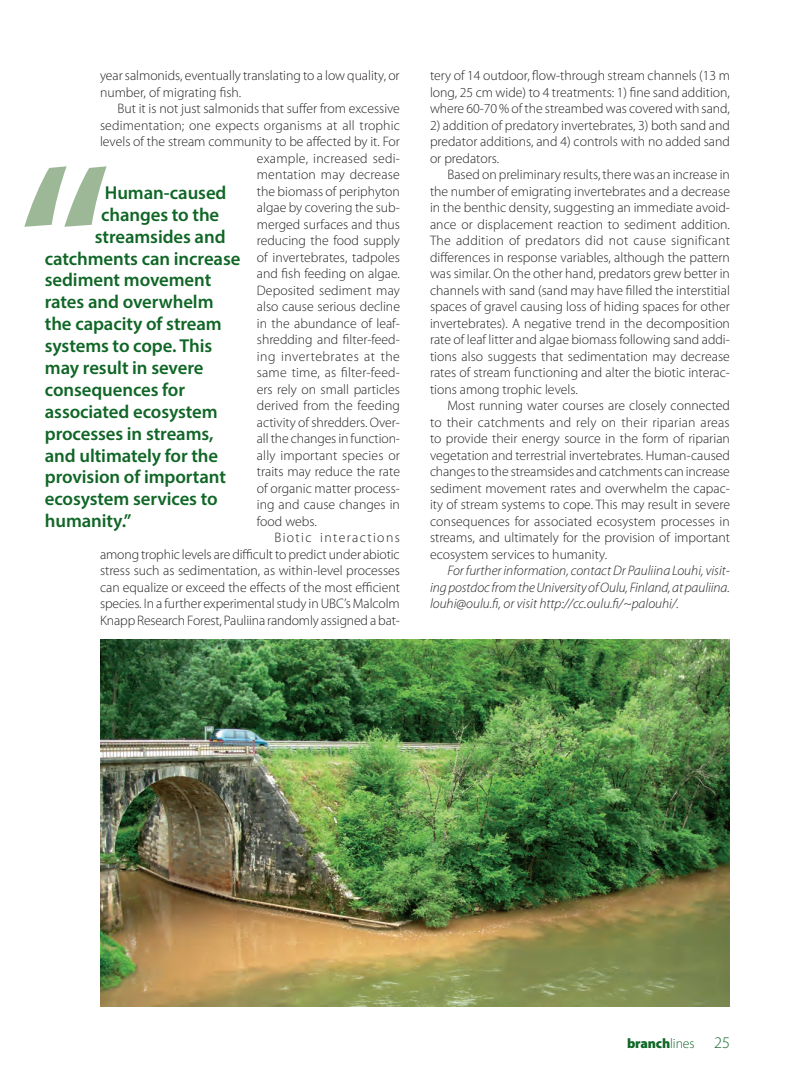
<style>
.page{position:relative;width:810px;height:1080px;background:#fff}
.page>*{position:absolute;margin:0;border:0;box-sizing:border-box;transform-origin:0 0}
.pull_quote{font:600 18.75px "Myriad Pro";letter-spacing:-.005em;color:#106626}
.Body{font:300 13.75px/16.5px "Myriad Pro";color:#231f20;text-align:justify}
.Body-2{font:italic 300 13.75px/16.5px "Myriad Pro";color:#231f20;text-align:justify}
.Body-3{font:300 13.75px "Myriad Pro";letter-spacing:.02em;color:#231f20}
.Body-4{font:300 13.75px "Myriad Pro";letter-spacing:.035em;color:#231f20}
.t1{font:900 13.75px "Myriad Pro";letter-spacing:-.01em;color:#106626}
.s1{font-weight:300}
.s2{font-weight:300;font-size:16.25px}
</style>
<div class="page">
<img style="left:100px;top:639px;width:630px;height:367px">
<svg style="left:24px;top:166px;width:83px;height:61px"></svg>
<p class="Body" style="left:100px;top:67px;width:301px">year salmonids, eventually translating to a low quality, or number, of migrating fish.</p>
<p class="Body" style="left:118px;top:100px;width:284px">But it is not just salmonids that suffer from excessive</p>
<p class="Body" style="left:100px;top:117px;width:302px">sedimentation; one expects organisms at all trophic</p>
<p class="Body" style="left:100px;top:133px;width:301px">levels of the stream community to be affected by it. For</p>
<p class="Body-3" style="left:257px;top:150px;width:145px">example, increased sedi-</p>
<p class="Body" style="left:257px;top:166px;width:145px">mentation may decrease</p>
<p class="Body" style="left:257px;top:183px;width:145px">the biomass of periphyton</p>
<p class="Body" style="left:257px;top:199px;width:145px">algae by covering the sub-</p>
<p class="Body" style="left:257px;top:216px;width:145px">merged surfaces and thus</p>
<p class="Body" style="left:257px;top:232px;width:145px">reducing the food supply</p>
<p class="Body" style="left:257px;top:249px;width:145px">of invertebrates, tadpoles</p>
<p class="Body" style="left:257px;top:265px;width:145px">and fish feeding on algae.</p>
<p class="Body" style="left:257px;top:282px;width:145px">Deposited sediment may</p>
<p class="Body" style="left:257px;top:298px;width:145px">also cause serious decline</p>
<p class="Body" style="left:257px;top:315px;width:145px">in the abundance of leaf-</p>
<p class="Body" style="left:257px;top:331px;width:145px">shredding and filter-feed-</p>
<p class="Body-4" style="left:257px;top:348px;width:145px">ing invertebrates at the</p>
<p class="Body" style="left:257px;top:364px;width:145px">same time, as filter-feed-</p>
<p class="Body" style="left:257px;top:381px;width:145px">ers rely on small particles</p>
<p class="Body" style="left:257px;top:397px;width:145px">derived from the feeding</p>
<p class="Body" style="left:257px;top:414px;width:145px">activity of shredders. Over-</p>
<p class="Body" style="left:257px;top:430px;width:145px">all the changes in function-</p>
<p class="Body" style="left:257px;top:447px;width:145px">ally important species or</p>
<p class="Body" style="left:257px;top:463px;width:145px">traits may reduce the rate</p>
<p class="Body" style="left:257px;top:480px;width:145px">of organic matter process-</p>
<p class="Body" style="left:257px;top:496px;width:145px">ing and cause changes in</p>
<p class="Body" style="left:257px;top:513px;width:61px">food webs.</p>
<p class="Body" style="left:100px;top:529px;width:302px;text-indent:174px">Biotic interactions among trophic levels are difficult to predict under abiotic stress such as sedimentation, as within-level processes can equalize or exceed the effects of the most efficient species. In a further experimental study in UBC’s Malcolm Knapp Research Forest, Pauliina randomly assigned a bat-</p>
<p class="pull_quote" style="left:105px;top:181px;width:123px">Human-caused</p>
<p class="pull_quote" style="left:101px;top:203px;width:120px">changes to the</p>
<p class="pull_quote" style="left:95px;top:224px;width:132px">streamsides and</p>
<p class="pull_quote" style="left:45px;top:246px;width:197px">catchments can increase</p>
<p class="pull_quote" style="left:45px;top:268px;width:168px">sediment movement</p>
<p class="pull_quote" style="left:45px;top:290px;width:170px">rates and overwhelm</p>
<p class="pull_quote" style="left:45px;top:312px;width:178px">the capacity of stream</p>
<p class="pull_quote" style="left:45px;top:334px;width:169px">systems to cope. This</p>
<p class="pull_quote" style="left:45px;top:356px;width:160px">may result in severe</p>
<p class="pull_quote" style="left:45px;top:378px;width:142px">consequences for</p>
<p class="pull_quote" style="left:45px;top:400px;width:174px">associated ecosystem</p>
<p class="pull_quote" style="left:45px;top:421px;width:170px">processes in streams,</p>
<p class="pull_quote" style="left:45px;top:443px;width:175px">and ultimately for the</p>
<p class="pull_quote" style="left:45px;top:465px;width:183px">provision of important</p>
<p class="pull_quote" style="left:45px;top:487px;width:174px">ecosystem services to</p>
<p class="pull_quote" style="left:45px;top:509px;width:88px">humanity.”</p>
<p class="Body" style="left:430px;top:67px;width:301px">tery of 14 outdoor, flow-through stream channels (13 m long, 25 cm wide) to 4 treatments: 1) fine sand addition, where 60-70 % of the streambed was covered with sand,</p>
<p class="Body" style="left:430px;top:117px;width:302px">2) addition of predatory invertebrates, 3) both sand and predator additions, and 4) controls with no added sand or predators.</p>
<p class="Body" style="left:430px;top:166px;width:302px;text-indent:18px">Based on preliminary results, there was an increase in the number of emigrating invertebrates and a decrease in the benthic density, suggesting an immediate avoid&shy;ance or displacement reaction to sediment addition.<br>The addition of predators did not cause significant differences in response variables, although the pattern was similar. On the other hand, predators grew better in channels with sand (sand may have filled the interstitial spaces of gravel causing loss of hiding spaces for other invertebrates). A negative trend in the decomposition rate of leaf litter and algae biomass following sand addi&shy;tions also suggests that sedimentation may decrease rates of stream functioning and alter the biotic interac&shy;tions among trophic levels.</p>
<p class="Body" style="left:430px;top:397px;width:302px;text-indent:18px">Most running water courses are closely connected to their catchments and rely on their riparian areas to provide their energy source in the form of riparian vegetation and terrestrial invertebrates. Human-caused changes to the streamsides and catchments can increase sediment movement rates and overwhelm the capac&shy;ity of stream systems to cope. This may result in severe consequences for associated ecosystem processes in streams, and ultimately for the provision of important ecosystem services to humanity.</p>
<p class="Body-2" style="left:430px;top:563px;width:301px;text-indent:18px">For further information, contact Dr Pauliina Louhi, visit&shy;ing postdoc from the University of Oulu, Finland, at pauliina. louhi@oulu.fi, or visit http://cc.oulu.fi/~palouhi/.</p>
<p class="t1" style="left:627px;top:1034px;width:104px">branch<span class="s1">lines</span> <span class="s2">25</span></p>
</div>
